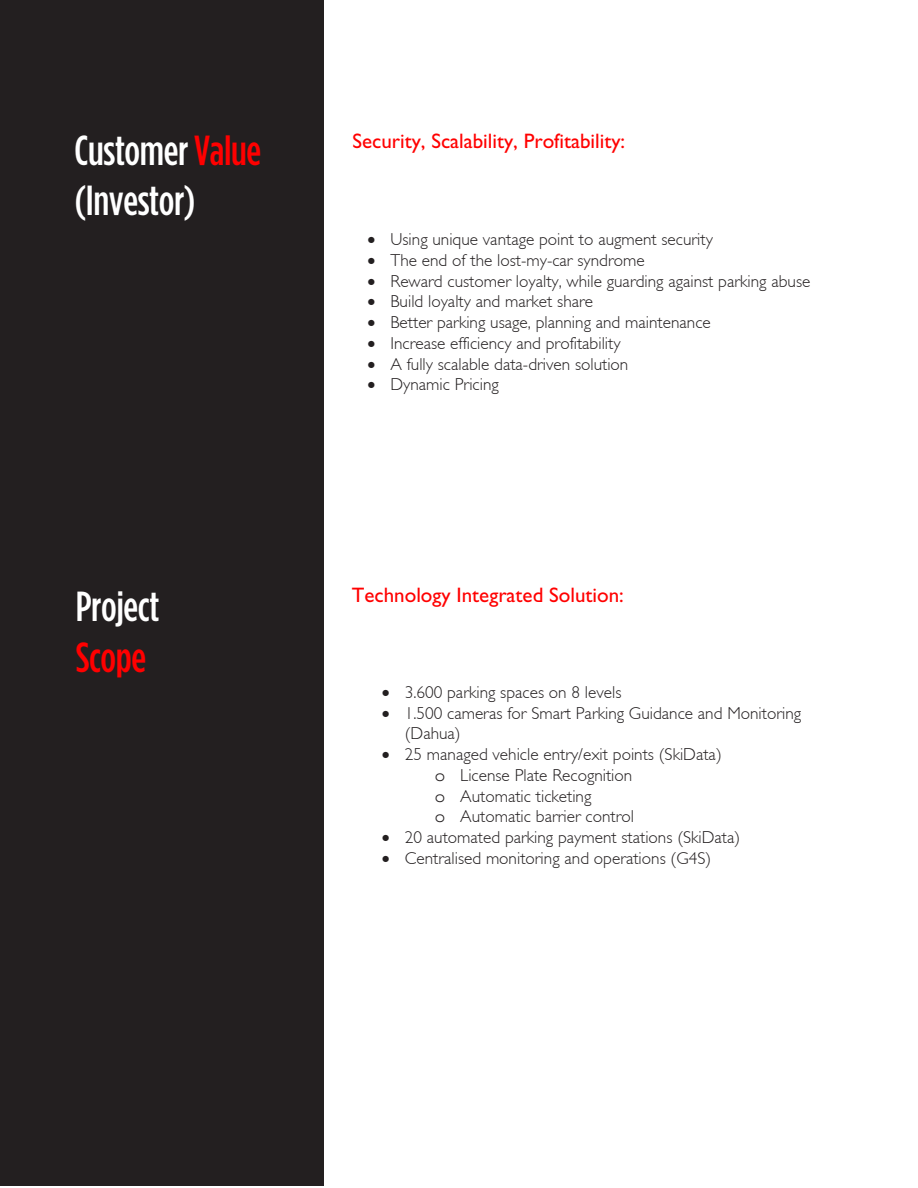
<style>
.page{position:relative;width:918px;height:1188px;background:#fff}
.page>*{position:absolute;margin:0;border:0;box-sizing:border-box;transform-origin:0 0}
.t1{font:500 42px/50.4px "Gotham Condensed";letter-spacing:-.01em;color:#fff}
.t2{font:500 42px "Gotham Condensed";letter-spacing:-.01em;color:#f00}
.t3{font:21px "Gill Sans";color:#f00}
.t4{font:300 17.25px/20.7px "Gill Sans";color:#231f20}
.s1{color:#f00}
.s2{font-family:"Courier Std";font-weight:400}
</style>
<div class="page">
<div style="left:0;top:0;width:324px;height:1186px;background:#231f20"></div>
<h1 class="t1" style="left:75px;top:124px;width:188px">Customer <span class="s1">Value </span>(Investor)</h1>
<p class="t3" style="left:352px;top:129px;width:274px">Security, Scalability, Profitability:</p>
<p class="t4" style="left:367px;top:229px;width:347px">• Using unique vantage point to augment security</p>
<p class="t4" style="left:367px;top:250px;width:279px">• The end of the lost-my-car syndrome</p>
<p class="t4" style="left:367px;top:271px;width:444px">• Reward customer loyalty, while guarding against parking abuse</p>
<p class="t4" style="left:367px;top:292px;width:227px">• Build loyalty and market share</p>
<p class="t4" style="left:367px;top:312px;width:345px">• Better parking usage, planning and maintenance</p>
<p class="t4" style="left:367px;top:333px;width:255px">• Increase efficiency and profitability</p>
<p class="t4" style="left:367px;top:354px;width:262px">• A fully scalable data-driven solution</p>
<p class="t4" style="left:367px;top:374px;width:133px">• Dynamic Pricing</p>
<h1 class="t1" style="left:76px;top:580px;width:85px">Project</h1>
<h1 class="t2" style="left:76px;top:634px;width:72px">Scope</h1>
<p class="t3" style="left:352px;top:583px;width:273px">Technology Integrated Solution:</p>
<p class="t4" style="left:382px;top:682px;width:241px">• 3.600 parking spaces on 8 levels</p>
<p class="t4" style="left:405px;top:703px;width:398px;text-indent:-23px">• 1.500 cameras for Smart Parking Guidance and Monitoring (Dahua)</p>
<p class="t4" style="left:435px;top:744px;width:288px;text-indent:-53px">• 25 managed vehicle entry/exit points (SkiData) <span class="s2">o</span> License Plate Recognition<br><span class="s2">o</span> Automatic ticketing<br><span class="s2">o</span> Automatic barrier control</p>
<p class="t4" style="left:382px;top:827px;width:360px">• 20 automated parking payment stations (SkiData)</p>
<p class="t4" style="left:382px;top:848px;width:331px">• Centralised monitoring and operations (G4S)</p>
</div>
